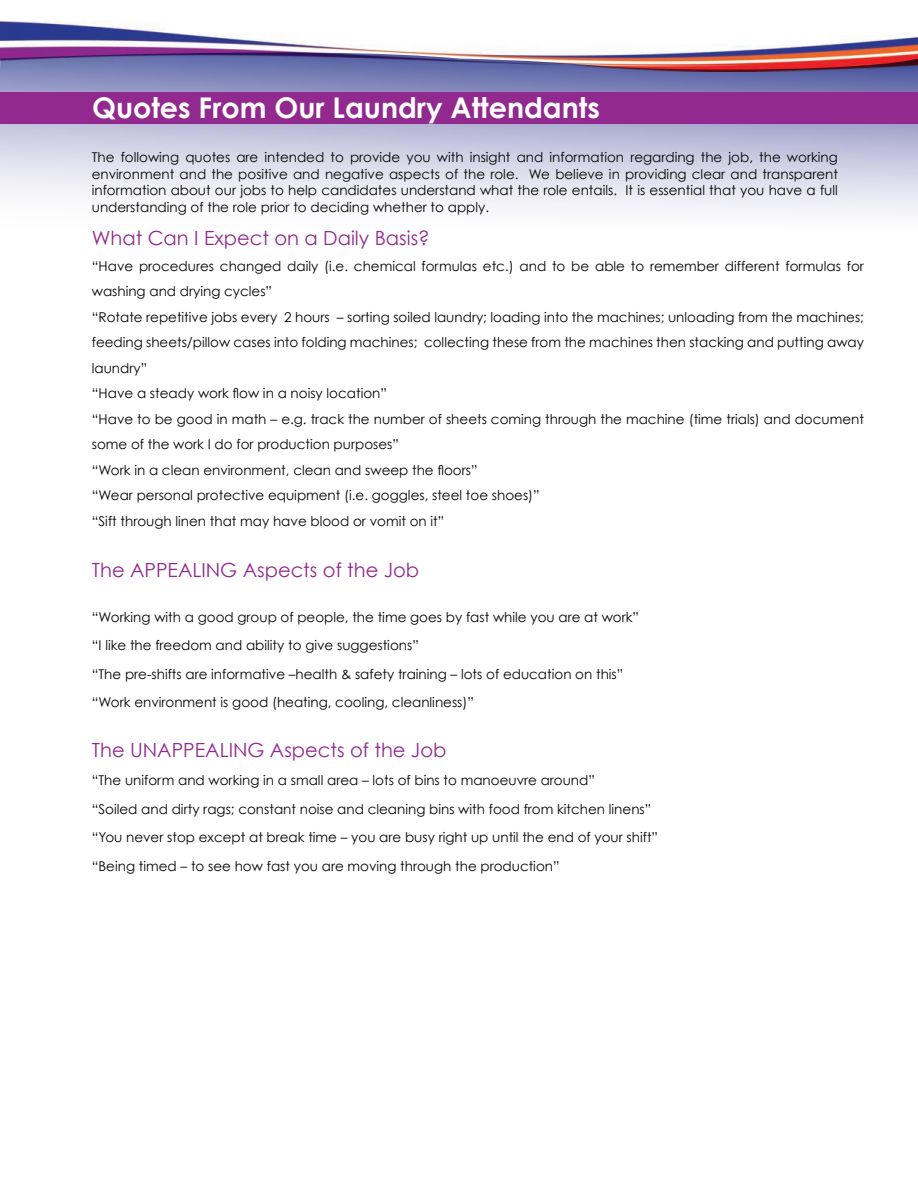
<style>
.page{position:relative;width:918px;height:1188px;background:#fff}
.page>*{position:absolute;margin:0;border:0;box-sizing:border-box;transform-origin:0 0}
.t1{font:700 28.5px "Century Gothic";color:#fff}
.t2{font:19.5px "Century Gothic";color:#91298e}
.t3{font:13.5px/25.5px "Century Gothic";color:#040503}
</style>
<div class="page">
<svg style="left:0;top:71px;width:918px;height:142px"></svg>
<img style="left:0;top:22px;width:918px;height:49px">
<div style="left:0;top:92px;width:918px;height:31px;background:#91298e"></div>
<p class="t1" style="left:92px;top:90px;width:509px">Quotes From Our Laundry Attendants</p>
<p class="t3" style="left:92px;top:149px;width:748px;line-height:16.5px;text-align:justify">The following quotes are intended to provide you with insight and information regarding the job, the working environment and the positive and negative aspects of the role. We believe in providing clear and transparent information about our jobs to help candidates understand what the role entails. It is essential that you have a full understanding of the role prior to deciding whether to apply.</p>
<p class="t2" style="left:92px;top:226px;width:339px">What Can I Expect on a Daily Basis?</p>
<p class="t3" style="left:92px;top:253px;width:774px">“Have procedures changed daily (i.e. chemical formulas etc.) and to be able to remember different formulas for washing and drying cycles”</p>
<p class="t3" style="left:92px;top:304px;width:774px;text-align:justify">“Rotate repetitive jobs every 2 hours – sorting soiled laundry; loading into the machines; unloading from the machines; feeding sheets/pillow cases into folding machines; collecting these from the machines then stacking and putting away laundry”</p>
<p class="t3" style="left:92px;top:380px;width:297px">“Have a steady work flow in a noisy location”</p>
<p class="t3" style="left:92px;top:406px;width:774px">“Have to be good in math – e.g. track the number of sheets coming through the machine (time trials) and document some of the work I do for production purposes”</p>
<p class="t3" style="left:92px;top:457px;width:387px">“Work in a clean environment, clean and sweep the floors”</p>
<p class="t3" style="left:92px;top:482px;width:449px">“Wear personal protective equipment (i.e. goggles, steel toe shoes)”</p>
<p class="t3" style="left:92px;top:508px;width:354px">“Sift through linen that may have blood or vomit on it”</p>
<p class="t2" style="left:92px;top:558px;width:329px">The APPEALING Aspects of the Job</p>
<p class="t3" style="left:92px;top:604px;width:549px">“Working with a good group of people, the time goes by fast while you are at work”</p>
<p class="t3" style="left:92px;top:632px;width:329px">“I like the freedom and ability to give suggestions”</p>
<p class="t3" style="left:92px;top:661px;width:533px">“The pre-shifts are informative –health &amp; safety training – lots of education on this”</p>
<p class="t3" style="left:92px;top:689px;width:384px">“Work environment is good (heating, cooling, cleanliness)”</p>
<p class="t2" style="left:92px;top:738px;width:356px">The UNAPPEALING Aspects of the Job</p>
<p class="t3" style="left:92px;top:767px;width:505px">“The uniform and working in a small area – lots of bins to manoeuvre around”</p>
<p class="t3" style="left:92px;top:796px;width:561px">“Soiled and dirty rags; constant noise and cleaning bins with food from kitchen linens”</p>
<p class="t3" style="left:92px;top:824px;width:568px">“You never stop except at break time – you are busy right up until the end of your shift”</p>
<p class="t3" style="left:92px;top:853px;width:469px">“Being timed – to see how fast you are moving through the production”</p>
</div>
